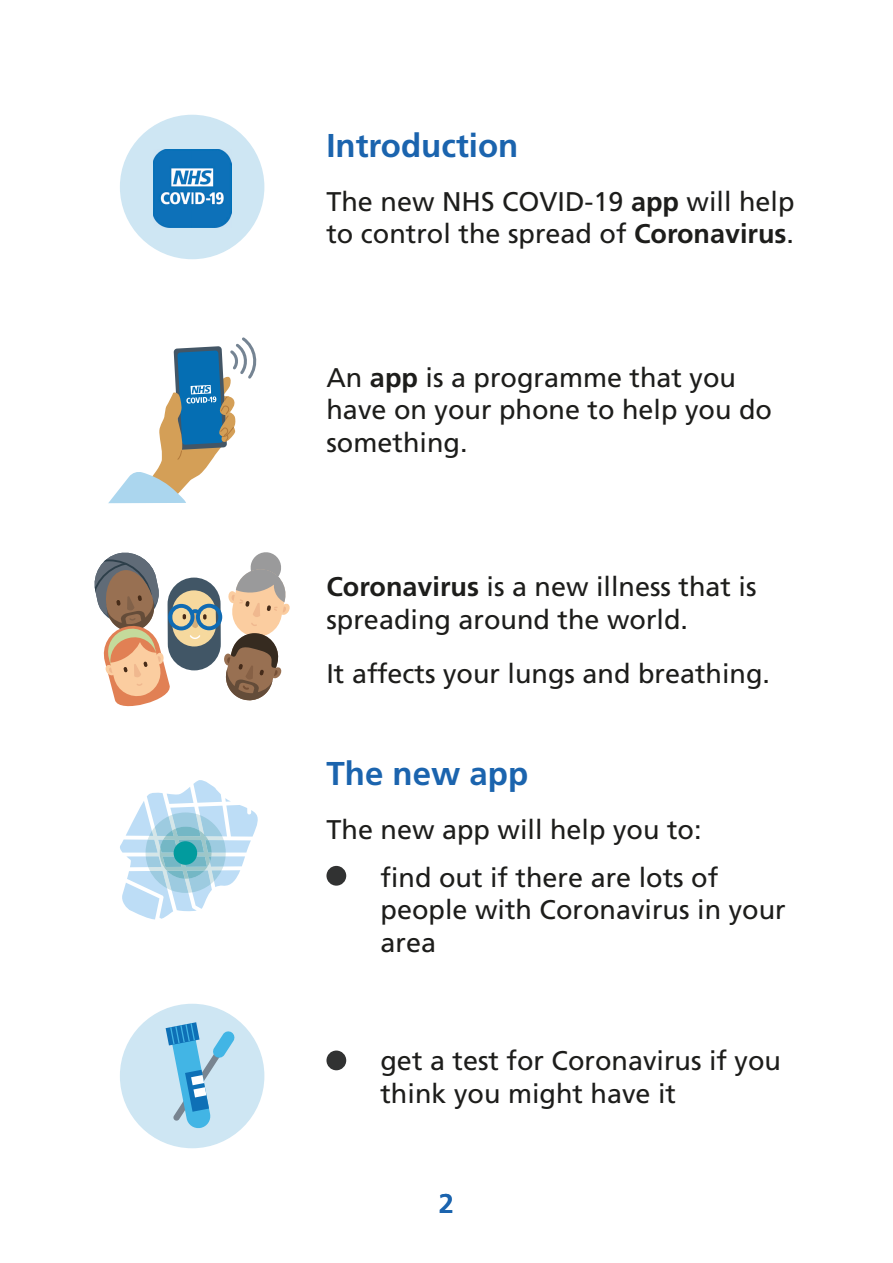
<style>
.page{position:relative;width:893px;height:1263px;background:#fff}
.page>*{position:absolute;margin:0;border:0;box-sizing:border-box;transform-origin:0 0}
.t1{font:700 33px "Frutiger";color:#1b64ae}
.t2{font:27px/32.4px "Frutiger";color:#1d1d1b}
.t3{font:27px "Frutiger";color:#1b64ae}
.s1{font-weight:700}
</style>
<div class="page">
<div style="left:326px;top:1050px;width:20px;height:20px;background:#313232;border-radius:50%"></div>
<div style="left:326px;top:866px;width:20px;height:20px;background:#313232;border-radius:50%"></div>
<div style="left:120px;top:115px;width:144px;height:144px;background:#cee6f3;border-radius:50%"></div>
<img style="left:153px;top:149px;width:79px;height:79px">
<svg style="left:108px;top:337px;width:149px;height:166px"></svg>
<svg style="left:94px;top:552px;width:196px;height:155px"></svg>
<svg style="left:120px;top:780px;width:138px;height:139px"></svg>
<div style="left:174px;top:841px;width:23px;height:24px;background:#029b9e;border-radius:50%"></div>
<div style="left:120px;top:1004px;width:144px;height:144px;background:#cee6f3;border-radius:50%"></div>
<svg style="left:166px;top:1022px;width:69px;height:107px"></svg>
<p class="t1" style="left:326px;top:126px;width:193px">Introduction</p>
<p class="t2" style="left:326px;top:185px;width:470px">The new NHS COVID-19 <span class="s1">app</span> will help to control the spread of <span class="s1">Coronavirus</span>.</p>
<p class="t2" style="left:326px;top:361px;width:447px">An <span class="s1">app</span> is a programme that you have on your phone to help you do something.</p>
<p class="t2" style="left:326px;top:571px;width:432px"><span class="s1">Coronavirus</span> is a new illness that is spreading around the world.</p>
<p class="t2" style="left:326px;top:657px;width:445px">It affects your lungs and breathing.</p>
<p class="t1" style="left:326px;top:754px;width:203px">The new app</p>
<p class="t2" style="left:326px;top:813px;width:377px">The new app will help you to:</p>
<p class="t2" style="left:381px;top:861px;width:407px">find out if there are lots of people with Coronavirus in your area</p>
<p class="t2" style="left:380px;top:1044px;width:402px">get a test for Coronavirus if you think you might have it</p>
<p class="t3" style="left:439px;top:1187px;width:17px">2</p>
</div>
